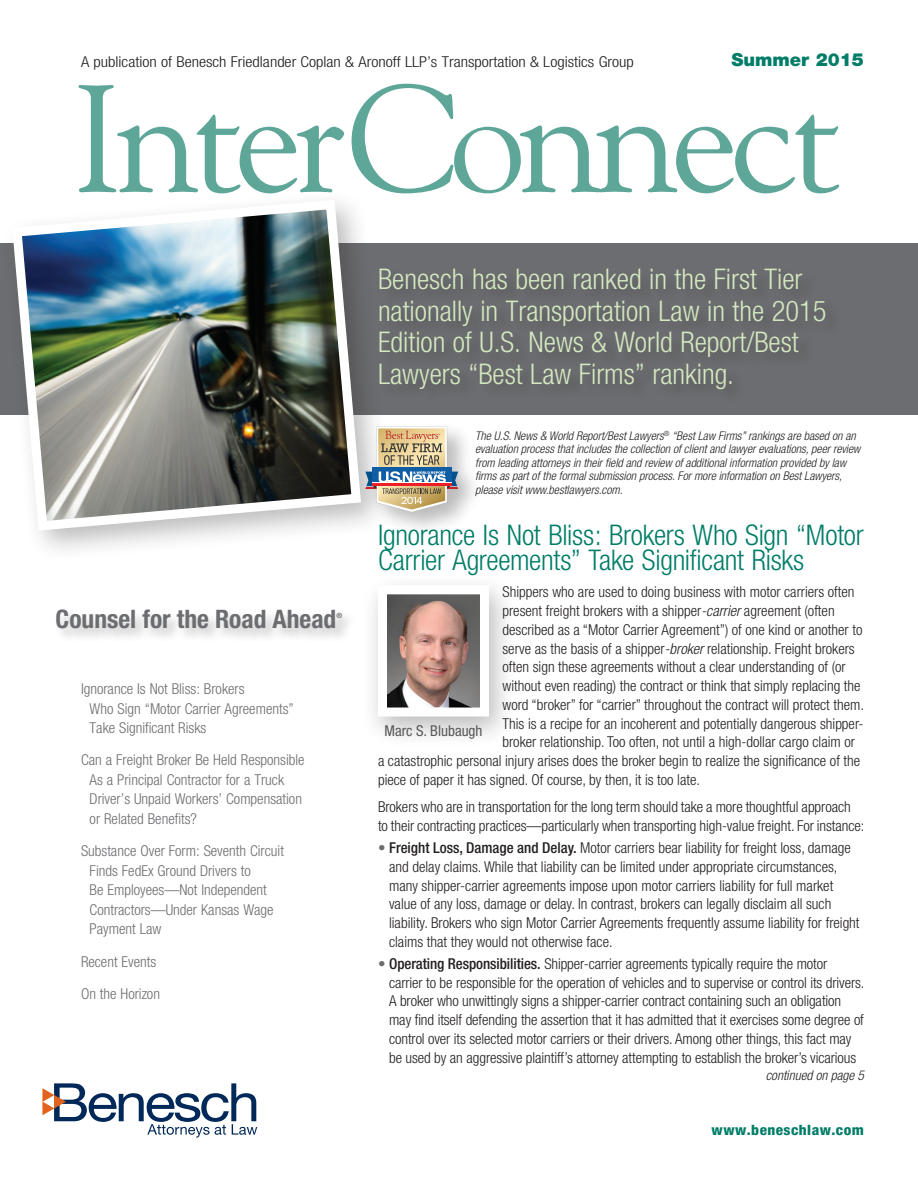
<style>
.page{position:relative;width:918px;height:1188px;background:#fff}
.page>*{position:absolute;margin:0;border:0;box-sizing:border-box;transform-origin:0 0}
.t1{font:151.5px "Goudy";letter-spacing:-.05em;color:#5da698}
.t2{font:300 condensed 28.5px/31.5px "Helvetica Neue";color:#d4e8c0}
.t3{font:300 condensed 28.5px/25.5px "Helvetica Neue";letter-spacing:-.01em;color:#007d67}
.t4{font:700 condensed 25.5px "Helvetica Neue";color:#6c6d70}
.t5{font:900 18px "Helvetica Neue";color:#007d67}
.t6{font:300 condensed 15px/18.8px "Helvetica Neue";color:#231f20}
.t7{font:300 condensed 15px/19.5px "Helvetica Neue";color:#6c6d70}
.t8{font:300 condensed 15px "Helvetica Neue";color:#231f20;scale:1.1 1}
.t9{font:condensed 15px "Helvetica Neue";color:#57585a}
.t10{font:800 condensed 14.25px "Helvetica Neue";letter-spacing:.03em;color:#007d67;scale:1.07 1}
.t11{font:italic 300 condensed 13.5px "Helvetica Neue";color:#231f20}
.t12{font:italic 300 condensed 12px/13.5px "Helvetica Neue";color:#231f20}
.t13{font:700 7.2px "Helvetica Neue";color:#6c6d70}
.s1{font-style:italic}
.s2{color:#6c6d70}
.s3{font-weight:500}
</style>
<div class="page">
<div style="left:0;top:243px;width:918px;height:171px;background:#6c6d70"></div>
<div style="left:1px;top:189px;width:392px;height:374px;background:#231f20;opacity:.3"></div>
<img style="left:7px;top:195px;width:359px;height:340px">
<div style="left:55px;top:608px;width:302px;height:35px;background:#231f20;opacity:.25"></div>
<div style="left:361px;top:572px;width:156px;height:177px;background:#231f20;opacity:.3"></div>
<img style="left:388px;top:595px;width:91px;height:112px">
<div style="left:378px;top:585px;width:111px;height:132px;border:9px solid #fff"></div>
<div style="left:362px;top:422px;width:120px;height:115px;background:#231f20;opacity:.3"></div>
<svg style="left:365px;top:427px;width:93px;height:85px;background:#beb4a4"></svg>
<svg style="left:42px;top:1083px;width:215px;height:55px"></svg>
<p class="t8" style="left:81px;top:53px;width:504px">A publication of Benesch Friedlander Coplan &amp; Aronoff LLP’s Transportation &amp; Logistics Group</p>
<p class="t5" style="left:732px;top:49px;width:134px">Summer 2015</p>
<h1 class="t1" style="left:72px;top:45px;width:770px">InterConnect</h1>
<h3 class="t4" style="left:56px;top:604px;width:282px">Counsel for the Road Ahead</h3>
<p class="t13" style="left:336px;top:611px;width:7px">®</p>
<p class="t7" style="left:90px;top:679px;width:206px;text-indent:-9px">Ignorance Is Not Bliss: Brokers<br>Who Sign “Motor Carrier Agreements”<br>Take Significant Risks</p>
<p class="t7" style="left:90px;top:750px;width:217px;text-indent:-9px">Can a Freight Broker Be Held Responsible As a Principal Contractor for a Truck Driver’s Unpaid Workers’ Compensation or Related Benefits?</p>
<p class="t7" style="left:90px;top:841px;width:196px;text-indent:-9px">Substance Over Form: Seventh Circuit<br>Finds FedEx Ground Drivers to<br>Be Employees—Not Independent<br>Contractors—Under Kansas Wage<br>Payment Law</p>
<p class="t7" style="left:81px;top:945px;width:81px;line-height:32.4px">Recent Events<br>On the Horizon</p>
<h2 class="t2" style="left:378px;top:263px;width:450px">Benesch has been ranked in the First Tier nationally in Transportation Law in the 2015<br>Edition of U.S. News &amp; World Report/Best Lawyers “Best Law Firms” ranking.</h2>
<p class="t12" style="left:475px;top:428px;width:387px">The U.S. News &amp; World Report/Best Lawyers<sup>®</sup> “Best Law Firms” rankings are based on an evaluation process that includes the collection of client and lawyer evaluations, peer review from leading attorneys in their field and review of additional information provided by law firms as part of the formal submission process. For more information on Best Lawyers, please visit www.bestlawyers.com.</p>
<h2 class="t3" style="left:378px;top:522px;width:487px">Ignorance Is Not Bliss: Brokers Who Sign “Motor<br>Carrier Agreements” Take Significant Risks</h2>
<p class="t6" style="left:502px;top:583px;width:353px">Shippers who are used to doing business with motor carriers often</p>
<p class="t6" style="left:502px;top:601px;width:334px">present freight brokers with a shipper<span class="s1">-carrier</span> agreement (often</p>
<p class="t6" style="left:502px;top:620px;width:361px">described as a “Motor Carrier Agreement”) of one kind or another to</p>
<p class="t6" style="left:502px;top:639px;width:354px">serve as the basis of a shipper<span class="s1">-broker</span> relationship. Freight brokers</p>
<p class="t6" style="left:502px;top:658px;width:345px">often sign these agreements without a clear understanding of (or</p>
<p class="t6" style="left:502px;top:676px;width:360px">without even reading) the contract or think that simply replacing the</p>
<p class="t6" style="left:502px;top:695px;width:363px">word “broker” for “carrier” throughout the contract will protect them.</p>
<p class="t6" style="left:502px;top:714px;width:363px">This is a recipe for an incoherent and potentially dangerous shipper-</p>
<p class="t6" style="left:502px;top:733px;width:354px">broker relationship. Too often, not until a high-dollar cargo claim or</p>
<p class="t6" style="left:378px;top:751px;width:484px">a catastrophic personal injury arises does the broker begin to realize the significance of the</p>
<p class="t6" style="left:378px;top:770px;width:324px">piece of paper it has signed. Of course, by then, it is too late.</p>
<p class="t6" style="left:378px;top:798px;width:488px">Brokers who are in transportation for the long term should take a more thoughtful approach<br>to their contracting practices—particularly when transporting high-value freight. For instance:</p>
<p class="t6" style="left:389px;top:838px;width:472px;text-indent:-11px"><span class="s2">•</span> <span class="s3">Freight Loss, Damage and Delay.</span> Motor carriers bear liability for freight loss, damage and delay claims. While that liability can be limited under appropriate circumstances, many shipper-carrier agreements impose upon motor carriers liability for full market value of any loss, damage or delay. In contrast, brokers can legally disclaim all such liability. Brokers who sign Motor Carrier Agreements frequently assume liability for freight claims that they would not otherwise face.</p>
<p class="t6" style="left:389px;top:954px;width:477px;text-indent:-11px"><span class="s2">•</span> <span class="s3">Operating Responsibilities.</span> Shipper-carrier agreements typically require the motor carrier to be responsible for the operation of vehicles and to supervise or control its drivers.<br>A broker who unwittingly signs a shipper-carrier contract containing such an obligation may find itself defending the assertion that it has admitted that it exercises some degree of control over its selected motor carriers or their drivers. Among other things, this fact may be used by an aggressive plaintiff’s attorney attempting to establish the broker’s vicarious</p>
<p class="t9" style="left:384px;top:722px;width:100px">Marc S. Blubaugh</p>
<p class="t11" style="left:766px;top:1067px;width:100px">continued on page 5</p>
<p class="t10" style="left:712px;top:1121px;width:144px">www.beneschlaw.com</p>
</div>
